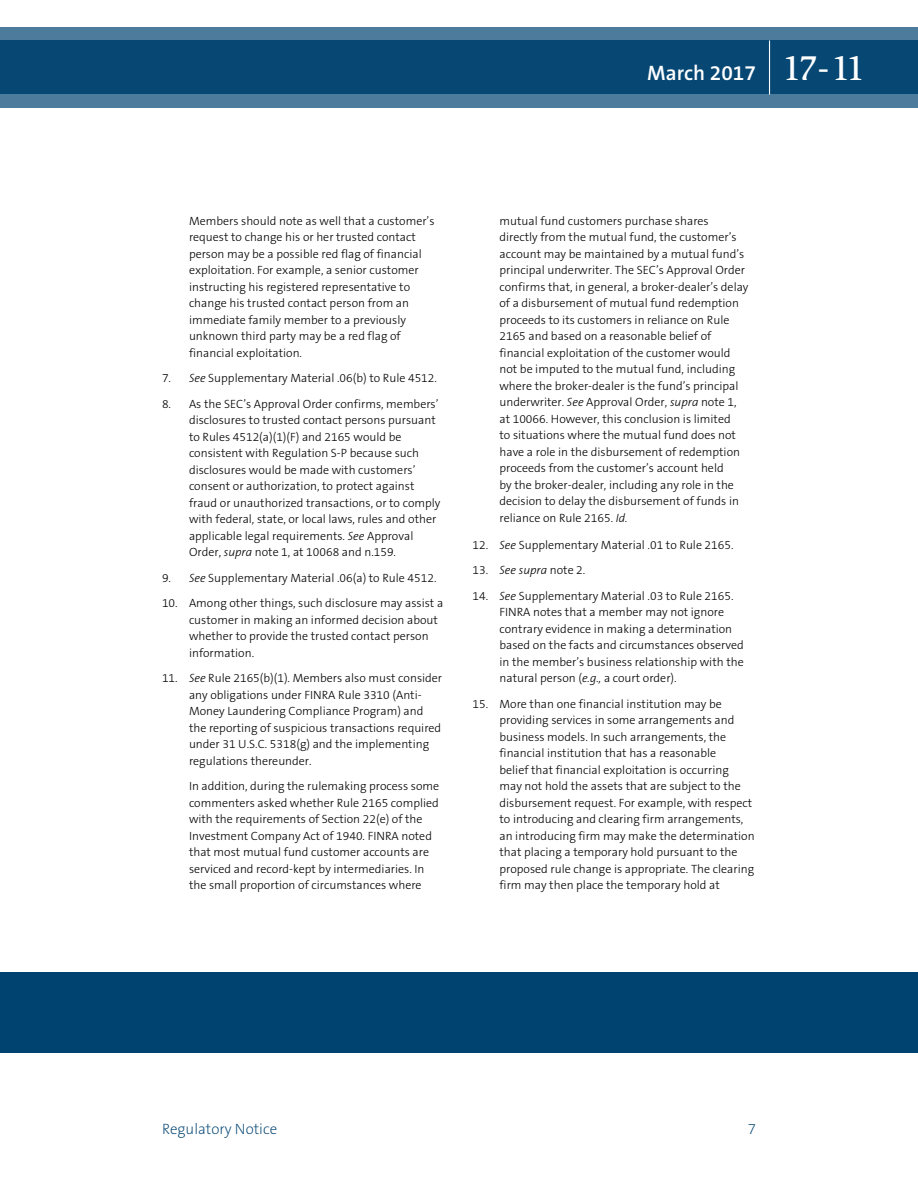
<style>
.page{position:relative;width:918px;height:1188px;background:#fff}
.page>*{position:absolute;margin:0;border:0;box-sizing:border-box;transform-origin:0 0}
.t1{font:600 21px "The Sans B6";color:#fff}
.t2{font:200 15px "The Sans B2";color:#004270}
.t3{font:300 12px/16.5px "The Sans B3";color:#000}
.s1{font-family:"Slimbach LT";font-weight:500;font-size:36px}
.s2{font-style:italic}
</style>
<div class="page">
<div style="left:0;top:972px;width:918px;height:81px;background:#004270"></div>
<svg style="left:0;top:27px;width:918px;height:81px;background:#1e5881"></svg>
<hr style="left:769px;top:40px;width:1px;height:54px;background:#fff">
<h1 class="t1" style="left:647px;top:62px;width:220px">March 2017 <span class="s1">17-11</span></h1>
<p class="t3" style="left:189px;top:213px;width:247px">Members should note as well that a customer’s request to change his or her trusted contact person may be a possible red flag of financial exploitation. For example, a senior customer instructing his registered representative to change his trusted contact person from an immediate family member to a previously unknown third party may be a red flag of financial exploitation.</p>
<p class="t3" style="left:162px;top:370px;width:276px">7. <span class="s2">See</span> Supplementary Material .06(b) to Rule 4512.</p>
<p class="t3" style="left:189px;top:396px;width:253px;text-indent:-27px">8. As the SEC’s Approval Order confirms, members’ disclosures to trusted contact persons pursuant to Rules 4512(a)(1)(F) and 2165 would be consistent with Regulation S-P because such disclosures would be made with customers’ consent or authorization, to protect against fraud or unauthorized transactions, or to comply with federal, state, or local laws, rules and other applicable legal requirements. <span class="s2">See</span> Approval Order, <span class="s2">supra</span> note 1, at 10068 and n.159.</p>
<p class="t3" style="left:162px;top:570px;width:276px">9. <span class="s2">See</span> Supplementary Material .06(a) to Rule 4512.</p>
<p class="t3" style="left:189px;top:595px;width:256px;text-indent:-27px">10. Among other things, such disclosure may assist a customer in making an informed decision about whether to provide the trusted contact person information.</p>
<p class="t3" style="left:189px;top:670px;width:255px;text-indent:-27px">11. <span class="s2">See</span> Rule 2165(b)(1). Members also must consider any obligations under FINRA Rule 3310 (Anti-Money Laundering Compliance Program) and the reporting of suspicious transactions required under 31 U.S.C. 5318(g) and the implementing regulations thereunder.</p>
<p class="t3" style="left:189px;top:778px;width:252px">In addition, during the rulemaking process some commenters asked whether Rule 2165 complied with the requirements of Section 22(e) of the Investment Company Act of 1940. FINRA noted that most mutual fund customer accounts are serviced and record-kept by intermediaries. In the small proportion of circumstances where</p>
<p class="t3" style="left:500px;top:213px;width:251px">mutual fund customers purchase shares directly from the mutual fund, the customer’s account may be maintained by a mutual fund’s principal underwriter. The SEC’s Approval Order confirms that, in general, a broker-dealer’s delay of a disbursement of mutual fund redemption proceeds to its customers in reliance on Rule 2165 and based on a reasonable belief of financial exploitation of the customer would not be imputed to the mutual fund, including where the broker-dealer is the fund’s principal underwriter. <span class="s2">See</span> Approval Order, <span class="s2">supra</span> note 1, at 10066. However, this conclusion is limited<br>to situations where the mutual fund does not have a role in the disbursement of redemption proceeds from the customer’s account held<br>by the broker-dealer, including any role in the decision to delay the disbursement of funds in reliance on Rule 2165. <span class="s2">Id.</span></p>
<p class="t3" style="left:472px;top:537px;width:263px">12. <span class="s2">See</span> Supplementary Material .01 to Rule 2165.</p>
<p class="t3" style="left:472px;top:562px;width:114px">13. <span class="s2">See supra</span> note 2.</p>
<p class="t3" style="left:500px;top:588px;width:246px;text-indent:-27px">14. <span class="s2">See</span> Supplementary Material .03 to Rule 2165.<br>FINRA notes that a member may not ignore contrary evidence in making a determination based on the facts and circumstances observed in the member’s business relationship with the natural person (<span class="s2">e.g.,</span> a court order).</p>
<p class="t3" style="left:500px;top:696px;width:257px;text-indent:-27px">15. More than one financial institution may be providing services in some arrangements and business models. In such arrangements, the financial institution that has a reasonable<br>belief that financial exploitation is occurring<br>may not hold the assets that are subject to the disbursement request. For example, with respect to introducing and clearing firm arrangements, an introducing firm may make the determination that placing a temporary hold pursuant to the proposed rule change is appropriate. The clearing firm may then place the temporary hold at</p>
<p class="t2" style="left:162px;top:1121px;width:117px">Regulatory Notice</p>
<p class="t2" style="left:748px;top:1121px;width:10px">7</p>
</div>
